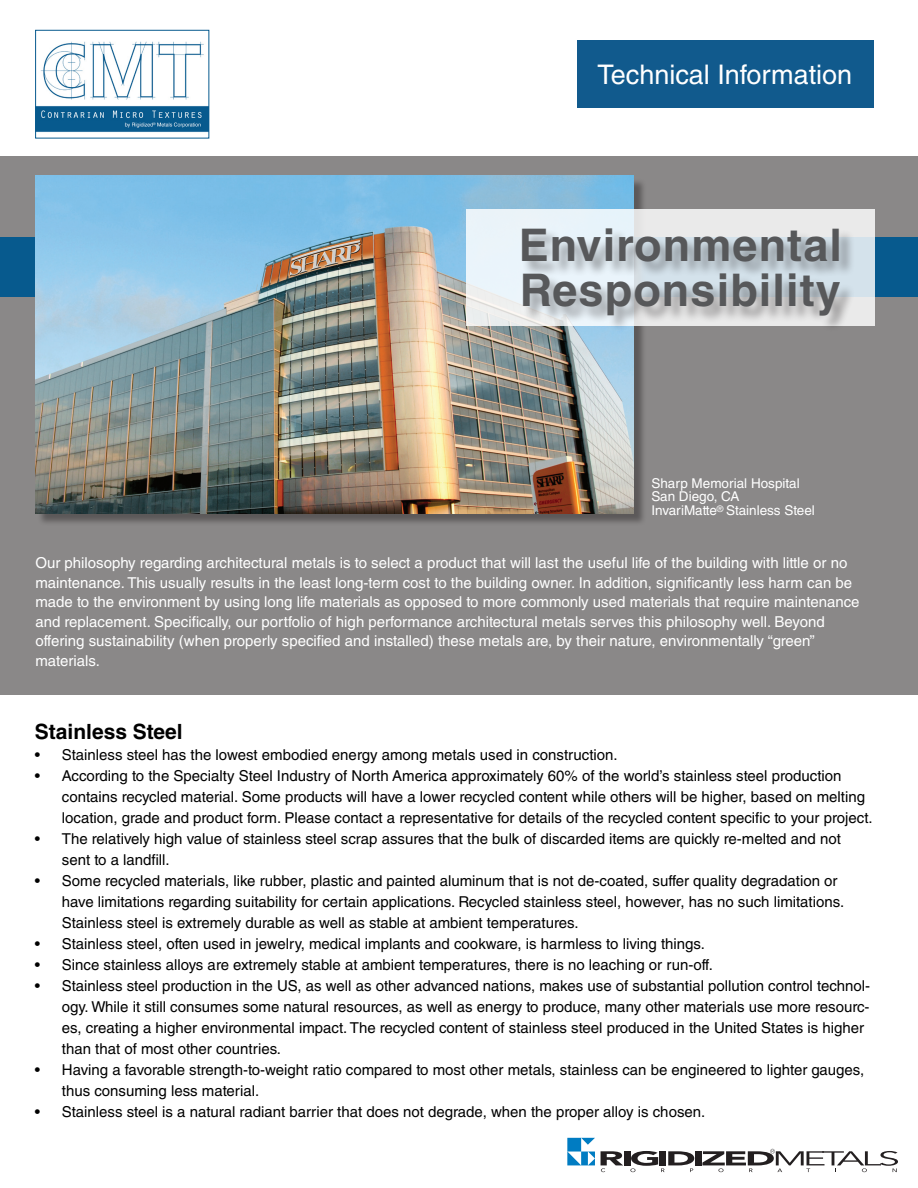
<style>
.page{position:relative;width:918px;height:1188px;background:#fff}
.page>*{position:absolute;margin:0;border:0;box-sizing:border-box;transform-origin:0 0}
.t1{font:700 45px "Helvetica LT Std";letter-spacing:.025em;color:#57585a}
.HEADING_text{font:27px "Helvetica LT Std";color:#fff}
.HEADING_text-2{font:700 21px "Helvetica LT Std";color:#000}
.t2{font:15px/21px "Helvetica LT Std";color:#000}
.BODY_Text{font:15px/19.5px "Helvetica LT Std";color:#fff}
.HEADING_text-3{font:13.5px "Helvetica LT Std";color:#fff}
</style>
<div class="page">
<div style="left:0;top:156px;width:918px;height:539px;background:#8a8888"></div>
<div style="left:0;top:237px;width:918px;height:60px;background:#075a8e"></div>
<img style="left:37px;top:41px;width:170px;height:91px">
<div style="left:35px;top:30px;width:174px;height:108px;border:1px solid #075a8e"></div>
<div style="left:578px;top:40px;width:296px;height:68px;background:#115a8d"></div>
<svg style="left:567px;top:1138px;width:28px;height:27px"></svg>
<div style="left:624px;top:1151px;width:6px;height:14px;background:#231f20"></div>
<div style="left:695px;top:1151px;width:6px;height:14px;background:#231f20"></div>
<svg style="left:601px;top:1151px;width:22px;height:21px"></svg>
<svg style="left:630px;top:1151px;width:64px;height:21px"></svg>
<svg style="left:702px;top:1149px;width:196px;height:23px"></svg>
<div style="left:37px;top:178px;width:609px;height:349px;background:#231f20;opacity:.45"></div>
<img style="left:35px;top:176px;width:598px;height:337px">
<svg style="left:466px;top:209px;width:408px;height:117px;background:#e8eef1"></svg>
<div style="left:522px;top:228px;width:334px;height:104px;background:#231f20;opacity:.4"></div>
<p class="HEADING_text" style="left:598px;top:59px;width:256px">Technical Information</p>
<p class="t1" style="left:519px;top:218px;width:325px">Environmental</p>
<p class="t1" style="left:520px;top:263px;width:323px">Responsibility</p>
<p class="HEADING_text-3" style="left:651px;top:475px;width:150px">Sharp Memorial Hospital</p>
<p class="HEADING_text-3" style="left:651px;top:489px;width:90px">San Diego, CA</p>
<p class="HEADING_text-3" style="left:651px;top:502px;width:165px">InvariMatte<sup>®</sup> Stainless Steel</p>
<p class="BODY_Text" style="left:35px;top:553px;width:826px">Our philosophy regarding architectural metals is to select a product that will last the useful life of the building with little or no maintenance. This usually results in the least long-term cost to the building owner. In addition, significantly less harm can be made to the environment by using long life materials as opposed to more commonly used materials that require maintenance and replacement. Specifically, our portfolio of high performance architectural metals serves this philosophy well. Beyond offering sustainability (when properly specified and installed) these metals are, by their nature, environmentally “green” materials.</p>
<p class="HEADING_text-2" style="left:35px;top:719px;width:149px">Stainless Steel</p>
<p class="t2" style="left:35px;top:744px;width:584px">• Stainless steel has the lowest embodied energy among metals used in construction.</p>
<p class="t2" style="left:62px;top:765px;width:812px;text-indent:-27px">• According to the Specialty Steel Industry of North America approximately 60% of the world’s stainless steel production contains recycled material. Some products will have a lower recycled content while others will be higher, based on melting location, grade and product form. Please contact a representative for details of the recycled content specific to your project.</p>
<p class="t2" style="left:62px;top:828px;width:781px;text-indent:-27px">• The relatively high value of stainless steel scrap assures that the bulk of discarded items are quickly re-melted and not sent to a landfill.</p>
<p class="t2" style="left:62px;top:870px;width:784px;text-indent:-27px">• Some recycled materials, like rubber, plastic and painted aluminum that is not de-coated, suffer quality degradation or have limitations regarding suitability for certain applications. Recycled stainless steel, however, has no such limitations.<br>Stainless steel is extremely durable as well as stable at ambient temperatures.</p>
<p class="t2" style="left:35px;top:933px;width:672px">• Stainless steel, often used in jewelry, medical implants and cookware, is harmless to living things.</p>
<p class="t2" style="left:35px;top:954px;width:680px">• Since stainless alloys are extremely stable at ambient temperatures, there is no leaching or run-off.</p>
<p class="t2" style="left:62px;top:975px;width:810px;text-indent:-27px">• Stainless steel production in the US, as well as other advanced nations, makes use of substantial pollution control technol&shy;ogy. While it still consumes some natural resources, as well as energy to produce, many other materials use more resourc&shy;es, creating a higher environmental impact. The recycled content of stainless steel produced in the United States is higher than that of most other countries.</p>
<p class="t2" style="left:62px;top:1059px;width:804px;text-indent:-27px">• Having a favorable strength-to-weight ratio compared to most other metals, stainless can be engineered to lighter gauges, thus consuming less material.</p>
<p class="t2" style="left:35px;top:1101px;width:672px">• Stainless steel is a natural radiant barrier that does not degrade, when the proper alloy is chosen.</p>
</div>
